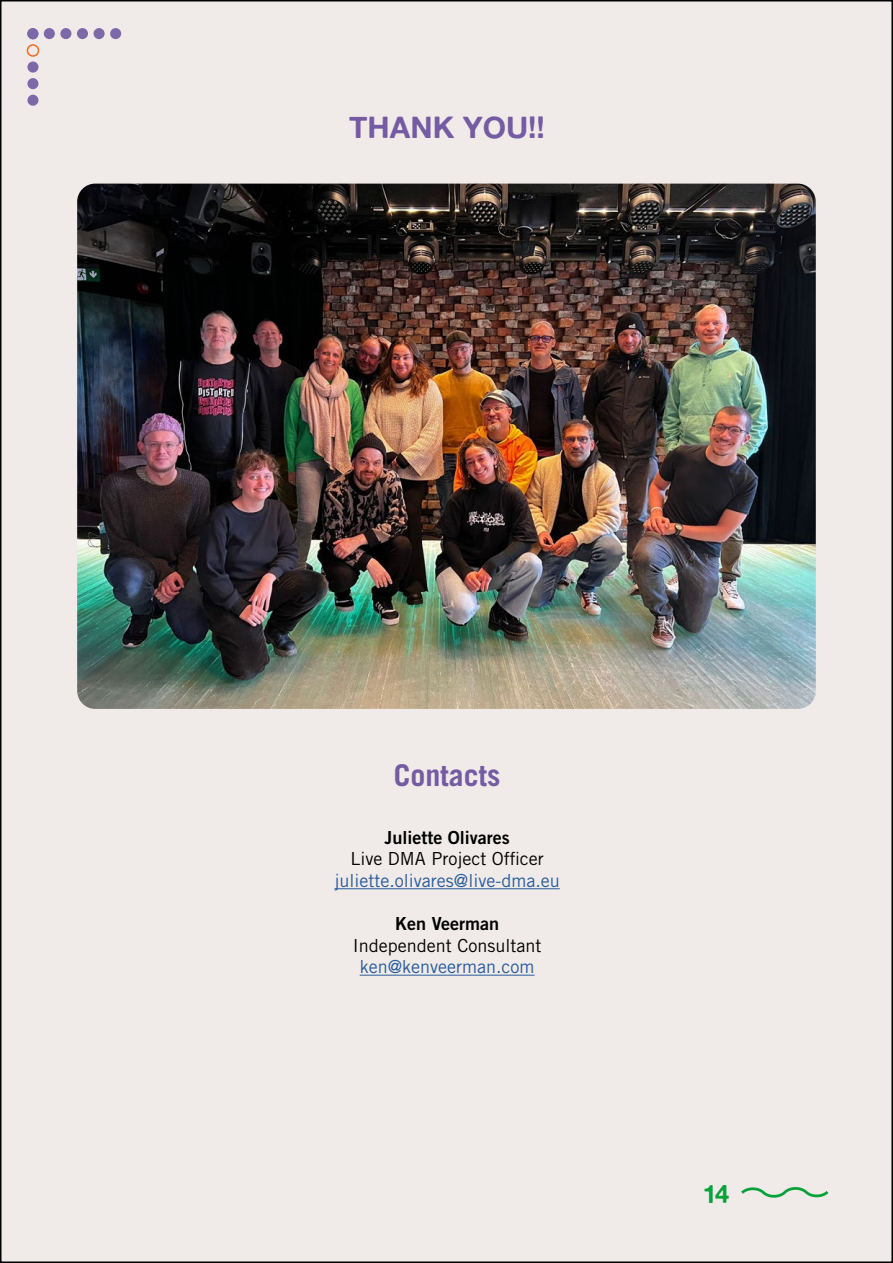
<style>
.page{position:relative;width:893px;height:1263px;background:#fff}
.page>*{position:absolute;margin:0;border:0;box-sizing:border-box;transform-origin:0 0}
.t1{font:30px "Alte Haas Grotesk Bold";color:#745ba3}
.t2{font:700 30px "Trade Gothic LT Std";color:#745ba3}
.t3{font:25.5px "Alte Haas Grotesk Bold";color:#08a23b}
.t4{font:18px "Trade Gothic LT Std";color:#275b9b}
.t5{font:18px "Trade Gothic LT Std";color:#000}
.t6{font:18px "Trade Gothic LT Std Bd 2";color:#000}
</style>
<div class="page">
<div style="left:1px;top:1px;width:891px;height:1261px;background:#f0ebe8"></div>
<div style="left:44px;top:28px;width:11px;height:11px;background:#7d69a7;border-radius:50%"></div>
<div style="left:60px;top:28px;width:11px;height:11px;background:#7d69a7;border-radius:50%"></div>
<div style="left:77px;top:28px;width:11px;height:11px;background:#7d69a7;border-radius:50%"></div>
<div style="left:94px;top:28px;width:11px;height:11px;background:#7d69a7;border-radius:50%"></div>
<div style="left:110px;top:28px;width:11px;height:11px;background:#7d69a7;border-radius:50%"></div>
<div style="left:27px;top:95px;width:11px;height:11px;background:#7d69a7;border-radius:50%"></div>
<div style="left:27px;top:78px;width:11px;height:11px;background:#7d69a7;border-radius:50%"></div>
<div style="left:27px;top:62px;width:11px;height:11px;background:#7d69a7;border-radius:50%"></div>
<div style="left:27px;top:44px;width:12px;height:13px;border:2px solid #ed6d23;border-radius:50%"></div>
<div style="left:27px;top:28px;width:11px;height:11px;background:#7d69a7;border-radius:50%"></div>
<svg style="left:741px;top:1187px;width:88px;height:11px"></svg>
<hr style="left:334px;top:888px;width:226px;height:1px;background:#275b9b">
<hr style="left:360px;top:975px;width:175px;height:1px;background:#275b9b">
<img style="left:77px;top:184px;width:739px;height:525px">
<h1 class="t1" style="left:349px;top:109px;width:197px">THANK YOU!!</h1>
<h1 class="t2" style="left:394px;top:757px;width:108px">Contacts</h1>
<p class="t6" style="left:384px;top:826px;width:127px">Juliette Olivares</p>
<p class="t5" style="left:350px;top:848px;width:195px">Live DMA Project Officer</p>
<p class="t4" style="left:334px;top:870px;width:227px">juliette.olivares@live-dma.eu</p>
<p class="t6" style="left:395px;top:912px;width:105px">Ken Veerman</p>
<p class="t5" style="left:353px;top:934px;width:190px">Independent Consultant</p>
<p class="t4" style="left:360px;top:956px;width:176px">ken@kenveerman.com</p>
<h2 class="t3" style="left:703px;top:1178px;width:28px">14</h2>
</div>
